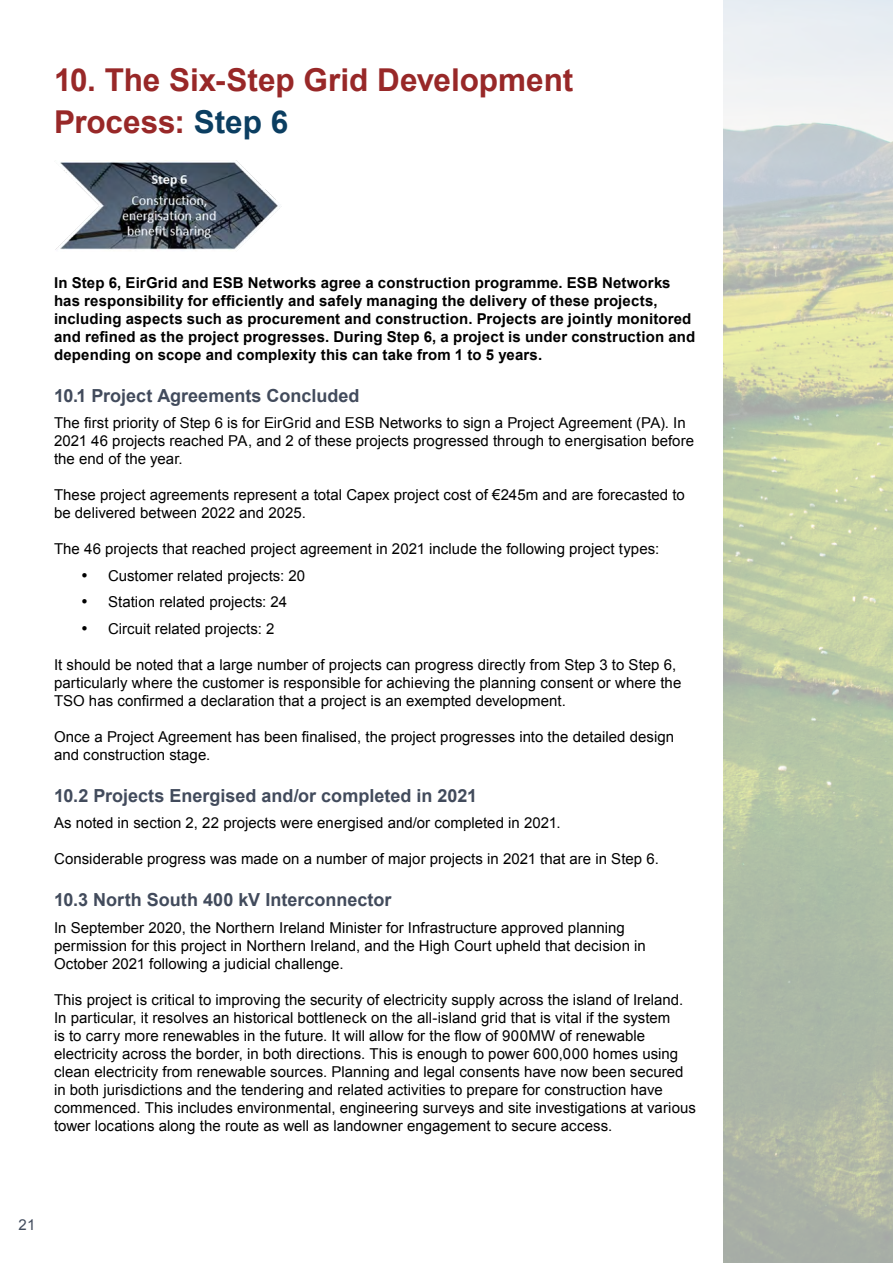
<style>
.page{position:relative;width:893px;height:1263px;background:#fff}
.page>*{position:absolute;margin:0;border:0;box-sizing:border-box;transform-origin:0 0}
.Heading_1{font:700 31.5px/42px "Arial";letter-spacing:-.005em;color:#982828}
.Heading_2{font:700 18px "Arial";color:#424b5c}
.t1{font:15px/18px "Arial";letter-spacing:.005em;color:#000}
.t2{font:700 15px/18px "Arial";letter-spacing:.01em;color:#000}
.t3{font:15px "Arial";color:#424c5d}
.s1{color:#0b3e61}
</style>
<div class="page">
<img style="left:55px;top:160px;width:225px;height:90px">
<p class="Heading_1" style="left:54px;top:60px;width:521px">10. The Six-Step Grid Development<br>Process: <span class="s1">Step 6</span></p>
<p class="t2" style="left:54px;top:274px;width:643px">In Step 6, EirGrid and ESB Networks agree a construction programme. ESB Networks has responsibility for efficiently and safely managing the delivery of these projects, including aspects such as procurement and construction. Projects are jointly monitored and refined as the project progresses. During Step 6, a project is under construction and depending on scope and complexity this can take from 1 to 5 years.</p>
<p class="Heading_2" style="left:54px;top:383px;width:307px">10.1 Project Agreements Concluded</p>
<p class="t1" style="left:54px;top:414px;width:642px">The first priority of Step 6 is for EirGrid and ESB Networks to sign a Project Agreement (PA). In<br>2021 46 projects reached PA, and 2 of these projects progressed through to energisation before the end of the year.</p>
<p class="t1" style="left:54px;top:486px;width:632px">These project agreements represent a total Capex project cost of €245m and are forecasted to be delivered between 2022 and 2025.</p>
<p class="t1" style="left:54px;top:540px;width:607px">The 46 projects that reached project agreement in 2021 include the following project types:</p>
<p class="t1" style="left:81px;top:567px;width:226px">• Customer related projects: 20</p>
<p class="t1" style="left:81px;top:593px;width:208px">• Station related projects: 24</p>
<p class="t1" style="left:81px;top:620px;width:195px">• Circuit related projects: 2</p>
<p class="t1" style="left:54px;top:656px;width:629px">It should be noted that a large number of projects can progress directly from Step 3 to Step 6, particularly where the customer is responsible for achieving the planning consent or where the<br>TSO has confirmed a declaration that a project is an exempted development.</p>
<p class="t1" style="left:54px;top:728px;width:622px">Once a Project Agreement has been finalised, the project progresses into the detailed design and construction stage.</p>
<p class="Heading_2" style="left:54px;top:783px;width:424px">10.2 Projects Energised and/or completed in 2021</p>
<p class="t1" style="left:54px;top:814px;width:508px">As noted in section 2, 22 projects were energised and/or completed in 2021.</p>
<p class="t1" style="left:54px;top:850px;width:606px">Considerable progress was made on a number of major projects in 2021 that are in Step 6.</p>
<p class="Heading_2" style="left:54px;top:888px;width:339px">10.3 North South 400 kV Interconnector</p>
<p class="t1" style="left:54px;top:919px;width:593px">In September 2020, the Northern Ireland Minister for Infrastructure approved planning permission for this project in Northern Ireland, and the High Court upheld that decision in<br>October 2021 following a judicial challenge.</p>
<p class="t1" style="left:54px;top:991px;width:643px">This project is critical to improving the security of electricity supply across the island of Ireland.<br>In particular, it resolves an historical bottleneck on the all-island grid that is vital if the system<br>is to carry more renewables in the future. It will allow for the flow of 900MW of renewable electricity across the border, in both directions. This is enough to power 600,000 homes using clean electricity from renewable sources. Planning and legal consents have now been secured in both jurisdictions and the tendering and related activities to prepare for construction have commenced. This includes environmental, engineering surveys and site investigations at various tower locations along the route as well as landowner engagement to secure access.</p>
<p class="t3" style="left:19px;top:1215px;width:18px">21</p>
</div>
